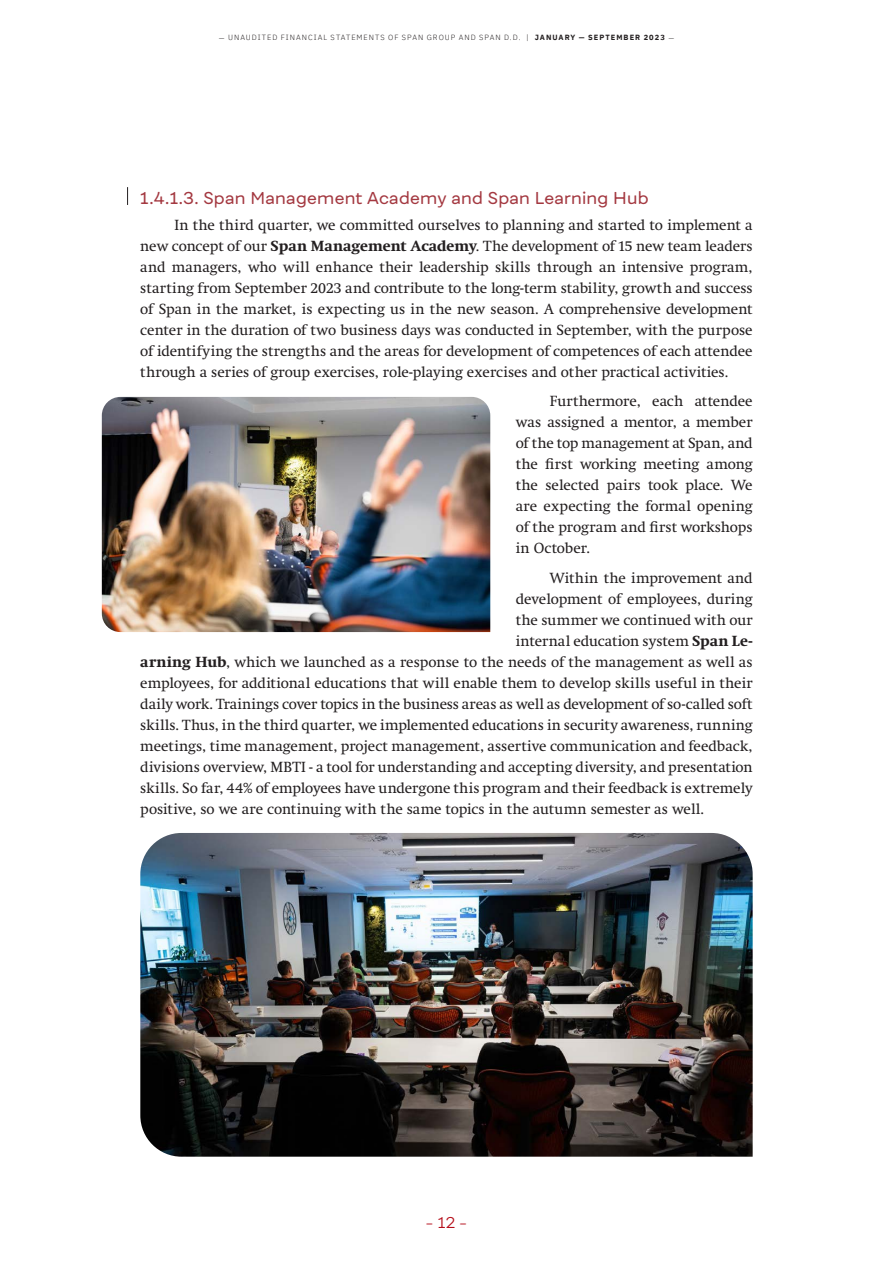
<style>
.page{position:relative;width:893px;height:1263px;background:#fff}
.page>*{position:absolute;margin:0;border:0;box-sizing:border-box;transform-origin:0 0}
.t1{font:16.5px "Fibra One";letter-spacing:.015em;color:#a43941}
.t2{font:15px/21px "Swift Neue LT Pro";color:#231f20;text-align:justify}
.t3{font:300 15px "Fibra One";color:#b50e1a}
.t4{font:300 7.5px "IBM Plex Sans";letter-spacing:.135em;color:#231f20}
.s1{font-family:"Minion Pro";font-weight:400}
.s2{font-weight:700}
</style>
<div class="page">
<svg style="left:127px;top:187px;width:1px;height:18px"></svg>
<img style="left:140px;top:833px;width:613px;height:324px">
<img style="left:102px;top:397px;width:388px;height:235px">
<p class="t4" style="left:219px;top:32px;width:457px"><span class="s1">-</span> UNAUDITED FINANCIAL STATEMENTS OF SPAN GROUP AND SPAN D.D. | <span class="s2">JANUARY — SEPTEMBER 2023</span> <span class="s1">-</span></p>
<p class="t1" style="left:140px;top:188px;width:510px">1.4.1.3. Span Management Academy and Span Learning Hub</p>
<p class="t2" style="left:140px;top:214px;width:614px;text-indent:34px">In the third quarter, we committed ourselves to planning and started to implement a new concept of our <span class="s2">Span Management Academy</span>. The development of 15 new team leaders and managers, who will enhance their leadership skills through an intensive program, starting from September 2023 and contribute to the long-term stability, growth and success of Span in the market, is expecting us in the new season. A comprehensive development center in the duration of two business days was conducted in September, with the purpose of identifying the strengths and the areas for development of competences of each attendee through a series of group exercises, role-playing exercises and other practical activities.</p>
<p class="t2" style="left:516px;top:390px;width:238px;text-indent:34px">Furthermore, each attendee was assigned a mentor, a member of the top management at Span, and the first working meeting among the selected pairs took place. We are expecting the formal opening of the program and first workshops in October.</p>
<p class="t2" style="left:550px;top:567px;width:204px">Within the improvement and</p>
<p class="t2" style="left:516px;top:588px;width:238px">development of employees, during</p>
<p class="t2" style="left:516px;top:609px;width:238px">the summer we continued with our</p>
<p class="t2" style="left:516px;top:630px;width:238px">internal education system <span class="s2">Span Le-</span></p>
<p class="t2" style="left:140px;top:651px;width:614px"><span class="s2">arning Hub</span>, which we launched as a response to the needs of the management as well as</p>
<p class="t2" style="left:140px;top:672px;width:614px">employees, for additional educations that will enable them to develop skills useful in their</p>
<p class="t2" style="left:140px;top:693px;width:614px">daily work. Trainings cover topics in the business areas as well as development of so-called soft</p>
<p class="t2" style="left:140px;top:714px;width:614px">skills. Thus, in the third quarter, we implemented educations in security awareness, running</p>
<p class="t2" style="left:140px;top:735px;width:614px">meetings, time management, project management, assertive communication and feedback,</p>
<p class="t2" style="left:140px;top:756px;width:614px">divisions overview, MBTI - a tool for understanding and accepting diversity, and presentation</p>
<p class="t2" style="left:140px;top:777px;width:614px">skills. So far, 44% of employees have undergone this program and their feedback is extremely</p>
<p class="t2" style="left:140px;top:798px;width:565px">positive, so we are continuing with the same topics in the autumn semester as well.</p>
<p class="t3" style="left:426px;top:1213px;width:43px">- 12 -</p>
</div>
